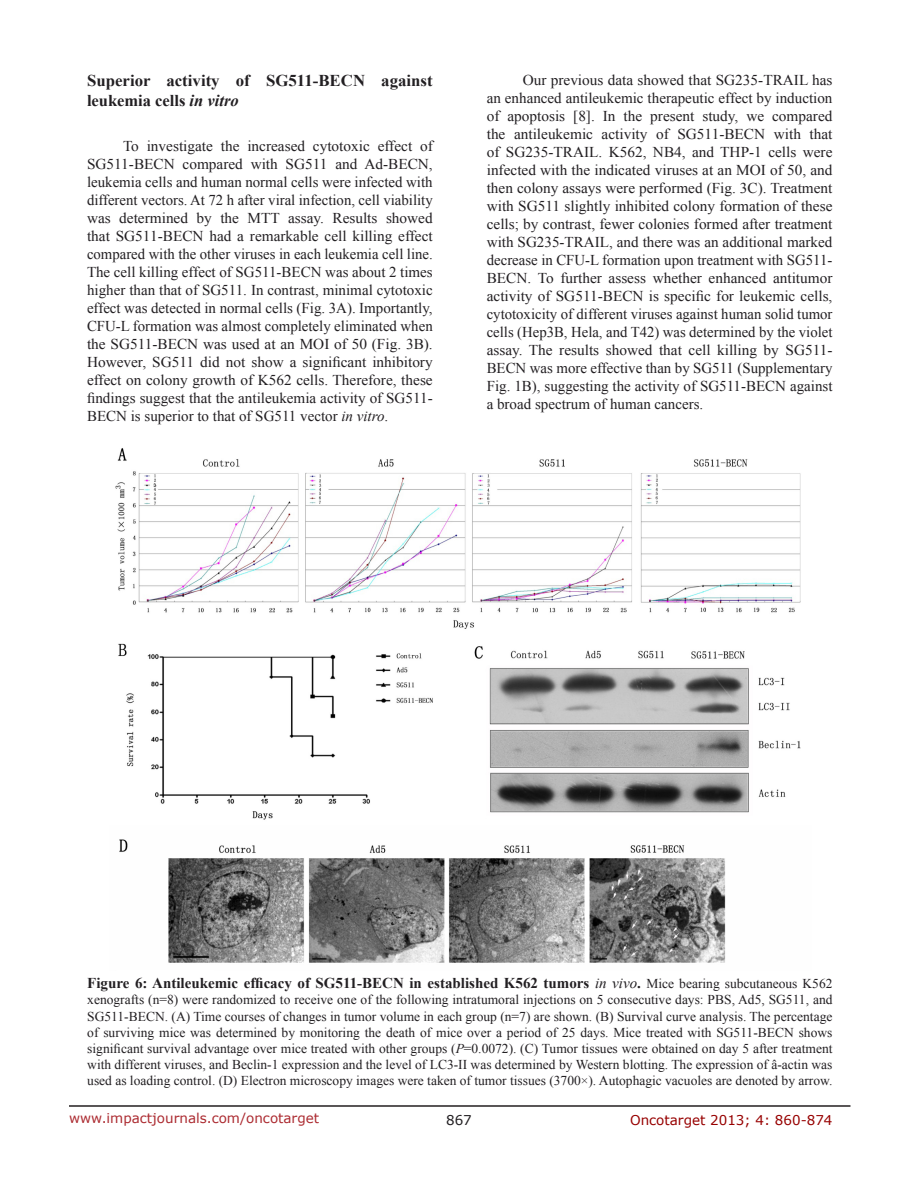
<style>
.page{position:relative;width:918px;height:1188px;background:#fff}
.page>*{position:absolute;margin:0;border:0;box-sizing:border-box;transform-origin:0 0}
.SubHeading{font:700 16.5px/19.8px "Times New Roman";color:#221f22}
.BodyText{font:15px/18px "Times New Roman";color:#221f22;text-align:justify}
.FigureText{font:700 15px "Times New Roman";color:#221f22}
.FigureText-2{font:13.5px/16.2px "Times New Roman";color:#221f22;text-align:justify}
.t1{font:13.5px "Verdana";color:#ac2b31}
.t2{font:13.5px "Verdana";color:#970000}
.t3{font:13.5px "Verdana";color:#221f22}
.s1{font-style:italic}
.s2{font-weight:400;font-style:italic}
.s3{font-weight:400;font-size:13.5px}
</style>
<div class="page">
<hr style="left:69px;top:1105px;width:781px;height:2px;background:#231f20">
<img style="left:115px;top:448px;width:686px;height:515px">
<p class="SubHeading" style="left:87px;top:70px;width:347px">Superior activity of SG511-BECN against leukemia cells <span class="s1">in vitro</span></p>
<p class="BodyText" style="left:87px;top:137px;width:347px;text-indent:36px">To investigate the increased cytotoxic effect of SG511-BECN compared with SG511 and Ad-BECN, leukemia cells and human normal cells were infected with different vectors. At 72 h after viral infection, cell viability was determined by the MTT assay. Results showed that SG511-BECN had a remarkable cell killing effect compared with the other viruses in each leukemia cell line.<br>The cell killing effect of SG511-BECN was about 2 times higher than that of SG511. In contrast, minimal cytotoxic effect was detected in normal cells (Fig. 3A). Importantly, CFU-L formation was almost completely eliminated when the SG511-BECN was used at an MOI of 50 (Fig. 3B).<br>However, SG511 did not show a significant inhibitory effect on colony growth of K562 cells. Therefore, these findings suggest that the antileukemia activity of SG511- BECN is superior to that of SG511 vector <span class="s1">in vitro</span>.</p>
<p class="BodyText" style="left:487px;top:71px;width:347px;text-indent:36px">Our previous data showed that SG235-TRAIL has an enhanced antileukemic therapeutic effect by induction of apoptosis [8]. In the present study, we compared the antileukemic activity of SG511-BECN with that of SG235-TRAIL. K562, NB4, and THP-1 cells were infected with the indicated viruses at an MOI of 50, and then colony assays were performed (Fig. 3C). Treatment with SG511 slightly inhibited colony formation of these cells; by contrast, fewer colonies formed after treatment with SG235-TRAIL, and there was an additional marked decrease in CFU-L formation upon treatment with SG511- BECN. To further assess whether enhanced antitumor activity of SG511-BECN is specific for leukemic cells, cytotoxicity of different viruses against human solid tumor cells (Hep3B, Hela, and T42) was determined by the violet assay. The results showed that cell killing by SG511- BECN was more effective than by SG511 (Supplementary Fig. 1B), suggesting the activity of SG511-BECN against a broad spectrum of human cancers.</p>
<p class="FigureText" style="left:87px;top:973px;width:747px">Figure 6: Antileukemic efficacy of SG511-BECN in established K562 tumors <span class="s2">in vivo</span>. <span class="s3">Mice bearing subcutaneous K562</span></p>
<p class="FigureText-2" style="left:87px;top:992px;width:747px">xenografts (n=8) were randomized to receive one of the following intratumoral injections on 5 consecutive days: PBS, Ad5, SG511, and SG511-BECN. (A) Time courses of changes in tumor volume in each group (n=7) are shown. (B) Survival curve analysis. The percentage of surviving mice was determined by monitoring the death of mice over a period of 25 days. Mice treated with SG511-BECN shows significant survival advantage over mice treated with other groups (<span class="s1">P</span>=0.0072). (C) Tumor tissues were obtained on day 5 after treatment with different viruses, and Beclin-1 expression and the level of LC3-II was determined by Western blotting. The expression of â-actin was used as loading control. (D) Electron microscopy images were taken of tumor tissues (3700×). Autophagic vacuoles are denoted by arrow.</p>
<p class="t1" style="left:69px;top:1109px;width:252px">www.impactjournals.com/oncotarget</p>
<p class="t3" style="left:446px;top:1111px;width:27px">867</p>
<p class="t2" style="left:630px;top:1111px;width:204px">Oncotarget 2013; 4: 860-874</p>
</div>
